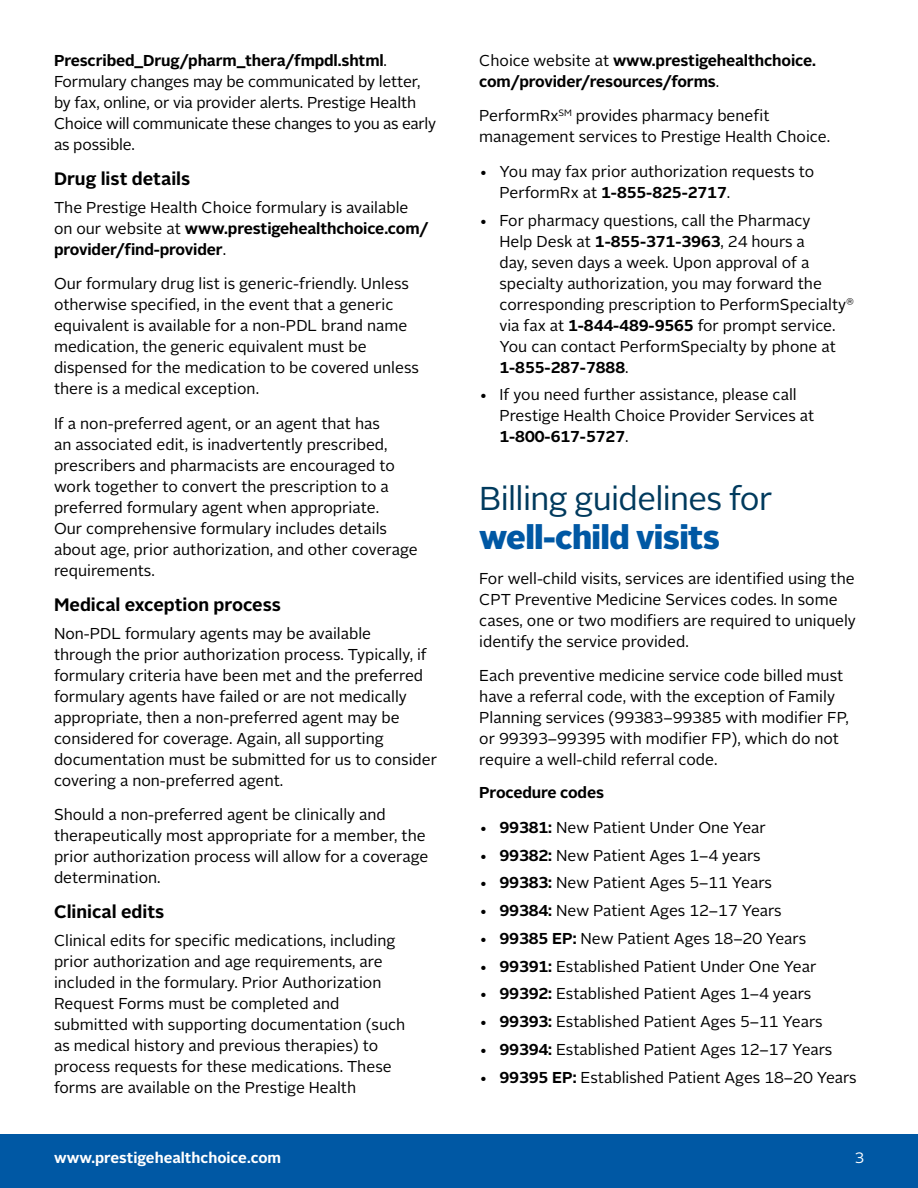
<style>
.page{position:relative;width:918px;height:1188px;background:#fff}
.page>*{position:absolute;margin:0;border:0;box-sizing:border-box;transform-origin:0 0}
.t1{font:252.45px "Alright Sans";color:#000}
.Article_Title{font:33px/39.6px "Alright Sans";letter-spacing:-.02em;color:#003a5d}
.Topic_Header{font:700 18px "Alright Sans";color:#000}
.Body_Copy{font:15.75px/21px "Alright Sans";color:#000}
.Body_Copy-2{font:700 15.75px/21px "Alright Sans";letter-spacing:-.01em;color:#000}
.t2{font:700 15px "Alright Sans";color:#fff}
.t3{font:15px "Alright Sans";color:#fff}
.s1{font-weight:700}
.s2{font-weight:400}
.s3{font-weight:900;color:#0058a4}
</style>
<div class="page">
<div style="left:0;top:1134px;width:918px;height:54px;background:#0058a4"></div>
<p class="Body_Copy" style="left:54px;top:50px;width:384px"><span class="s1">Prescribed_Drug/pharm_thera/fmpdl.shtml</span>.<br>Formulary changes may be communicated by letter, by fax, online, or via provider alerts. Prestige Health Choice will communicate these changes to you as early as possible.</p>
<p class="Topic_Header" style="left:54px;top:166px;width:138px">Drug list details</p>
<p class="Body_Copy" style="left:54px;top:197px;width:376px">The Prestige Health Choice formulary is available on our website at <span class="s1">www.prestigehealthchoice.com/ provider/find-provider</span>.</p>
<p class="Body_Copy" style="left:54px;top:274px;width:367px">Our formulary drug list is generic-friendly. Unless otherwise specified, in the event that a generic equivalent is available for a non-PDL brand name medication, the generic equivalent must be dispensed for the medication to be covered unless there is a medical exception.</p>
<p class="Body_Copy" style="left:54px;top:413px;width:365px">If a non-preferred agent, or an agent that has<br>an associated edit, is inadvertently prescribed, prescribers and pharmacists are encouraged to work together to convert the prescription to a preferred formulary agent when appropriate.<br>Our comprehensive formulary includes details about age, prior authorization, and other coverage requirements.</p>
<p class="Topic_Header" style="left:54px;top:592px;width:229px">Medical exception process</p>
<p class="Body_Copy" style="left:54px;top:623px;width:385px">Non-PDL formulary agents may be available<br>through the prior authorization process. Typically, if formulary criteria have been met and the preferred formulary agents have failed or are not medically appropriate, then a non-preferred agent may be considered for coverage. Again, all supporting documentation must be submitted for us to consider covering a non-preferred agent.</p>
<p class="Body_Copy" style="left:54px;top:804px;width:376px">Should a non-preferred agent be clinically and therapeutically most appropriate for a member, the prior authorization process will allow for a coverage determination.</p>
<p class="Topic_Header" style="left:54px;top:899px;width:112px">Clinical edits</p>
<p class="Body_Copy" style="left:54px;top:930px;width:353px">Clinical edits for specific medications, including prior authorization and age requirements, are included in the formulary. Prior Authorization Request Forms must be completed and submitted with supporting documentation (such as medical history and previous therapies) to process requests for these medications. These forms are available on the Prestige Health</p>
<p class="Body_Copy-2" style="left:479px;top:50px;width:338px"><span class="s2">Choice website at</span> www.prestigehealthchoice. com/provider/resources/forms<span class="s2">.</span></p>
<p class="Body_Copy" style="left:479px;top:106px;width:352px">PerformRx<sup>SM</sup> provides pharmacy benefit management services to Prestige Health Choice.</p>
<p class="Body_Copy" style="left:500px;top:161px;width:316px;text-indent:-20px">• You may fax prior authorization requests to<br>PerformRx at <span class="s1">1-855-825-2717</span>.</p>
<p class="Body_Copy" style="left:499px;top:210px;width:356px;text-indent:-20px">• For pharmacy questions, call the Pharmacy<br>Help Desk at <span class="s1">1-855-371-3963</span>, 24 hours a<br>day, seven days a week. Upon approval of a specialty authorization, you may forward the corresponding prescription to PerformSpecialty<sup>® </sup>via fax at <span class="s1">1-844-489-9565</span> for prompt service.<br>You can contact PerformSpecialty by phone at <span class="s1">1-855-287-7888</span>.</p>
<p class="Body_Copy" style="left:500px;top:385px;width:316px;text-indent:-20px">• If you need further assistance, please call<br>Prestige Health Choice Provider Services at<br><span class="s1">1-800-617-5727</span>.</p>
<h1 class="t1" style="left:61px;top:794px;width:847px;rotate:-45deg">DRAFT</h1>
<p class="Article_Title" style="left:479px;top:479px;width:295px">Billing guidelines for <span class="s3">well-child visits</span></p>
<p class="Body_Copy" style="left:479px;top:568px;width:378px">For well-child visits, services are identified using the CPT Preventive Medicine Services codes. In some cases, one or two modifiers are required to uniquely identify the service provided.</p>
<p class="Body_Copy" style="left:479px;top:666px;width:371px">Each preventive medicine service code billed must have a referral code, with the exception of Family Planning services (99383–99385 with modifier FP, or 99393–99395 with modifier FP), which do not require a well-child referral code.</p>
<p class="Body_Copy-2" style="left:479px;top:782px;width:126px">Procedure codes</p>
<p class="Body_Copy" style="left:479px;top:817px;width:288px">• <span class="s1">99381:</span> New Patient Under One Year</p>
<p class="Body_Copy" style="left:479px;top:845px;width:283px">• <span class="s1">99382:</span> New Patient Ages 1–4 years</p>
<p class="Body_Copy" style="left:479px;top:873px;width:294px">• <span class="s1">99383:</span> New Patient Ages 5–11 Years</p>
<p class="Body_Copy" style="left:479px;top:900px;width:304px">• <span class="s1">99384:</span> New Patient Ages 12–17 Years</p>
<p class="Body_Copy" style="left:479px;top:928px;width:328px">• <span class="s1">99385 EP:</span> New Patient Ages 18–20 Years</p>
<p class="Body_Copy" style="left:479px;top:956px;width:339px">• <span class="s1">99391:</span> Established Patient Under One Year</p>
<p class="Body_Copy" style="left:479px;top:984px;width:334px">• <span class="s1">99392:</span> Established Patient Ages 1–4 years</p>
<p class="Body_Copy" style="left:479px;top:1011px;width:345px">• <span class="s1">99393:</span> Established Patient Ages 5–11 Years</p>
<p class="Body_Copy" style="left:479px;top:1039px;width:355px">• <span class="s1">99394:</span> Established Patient Ages 12–17 Years</p>
<p class="Body_Copy" style="left:479px;top:1067px;width:379px">• <span class="s1">99395 EP:</span> Established Patient Ages 18–20 Years</p>
<p class="t2" style="left:54px;top:1148px;width:229px">www.prestigehealthchoice.com</p>
<p class="t3" style="left:855px;top:1148px;width:11px">3</p>
</div>
